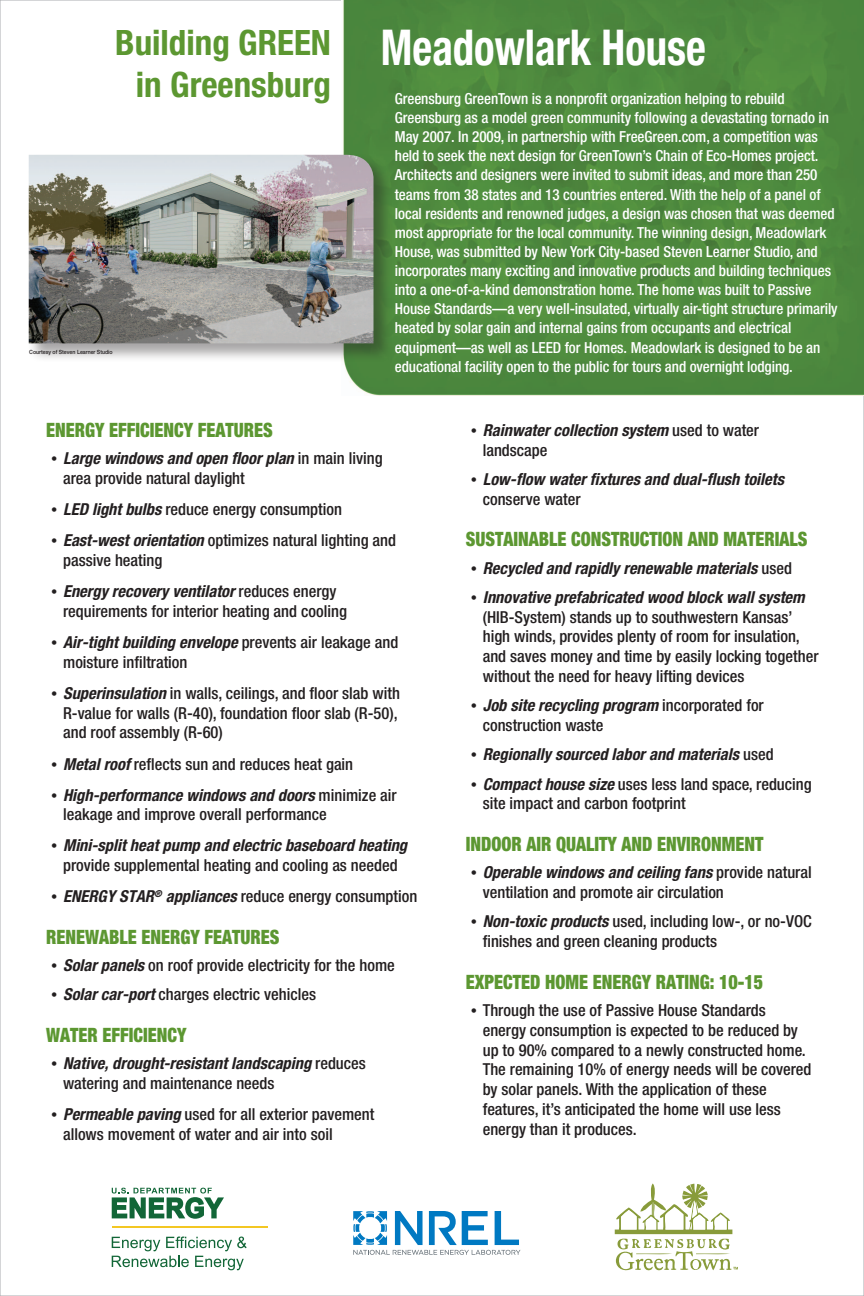
<style>
.page{position:relative;width:864px;height:1296px;background:#fff}
.page>*{position:absolute;margin:0;border:0;box-sizing:border-box;transform-origin:0 0}
.t1{font:700 condensed 49.5px "Helvetica Neue LT Std";color:#fff;scale:.86 1}
.t2{font:700 condensed 35px "Helvetica Neue LT Std";color:#5c9731}
.green_heads{font:900 condensed 19.8px "Helvetica Neue LT Std";color:#5c9731;scale:.91 1}
.t3{font:500 condensed 16.5px/19.8px "Helvetica Neue LT Std";color:#231f20}
.t4{font:italic 700 condensed 16.5px/19.8px "Helvetica Neue LT Std";color:#231f20}
.business_intro_text{font:500 condensed 15.25px/19.1px "Helvetica Neue LT Std";letter-spacing:-.005em;color:#fff}
.photo_credit{font:500 5.8px "Helvetica Neue LT Std";color:#231f20;scale:.91 1}
.s1{font-size:12.5px}
.s2{font-weight:700;font-style:italic}
.s3{font-weight:500;font-style:normal;font-size:12.5px}
.s4{font-weight:500;font-style:normal}
</style>
<div class="page">
<svg style="left:353px;top:1211px;width:168px;height:44px"></svg>
<img style="left:343px;top:0;width:521px;height:395px">
<svg style="left:112px;top:1237px;width:135px;height:33px"></svg>
<hr style="left:112px;top:1227px;width:155px;height:1px;background:#f3c723">
<svg style="left:112px;top:1188px;width:112px;height:31px"></svg>
<svg style="left:615px;top:1184px;width:123px;height:86px"></svg>
<div style="left:28px;top:154px;width:365px;height:209px;background:#231f20;opacity:.4"></div>
<img style="left:29px;top:155px;width:345px;height:188px">
<p class="t2" style="left:115px;top:21px;width:217px">Building GREEN</p>
<p class="t2" style="left:136px;top:63px;width:197px">in Greensburg</p>
<p class="photo_credit" style="left:29px;top:348px;width:93px">Courtesy of Steven Learner Studio</p>
<p class="t1" style="left:381px;top:17px;width:380px">Meadowlark House</p>
<p class="business_intro_text" style="left:395px;top:89px;width:444px">Greensburg GreenTown is a nonprofit organization helping to rebuild Greensburg as a model green community following a devastating tornado in May 2007. In 2009, in partnership with FreeGreen.com, a competition was held to seek the next design for GreenTown’s Chain of Eco-Homes project.<br>Architects and designers were invited to submit ideas, and more than 250 teams from 38 states and 13 countries entered. With the help of a panel of local residents and renowned judges, a design was chosen that was deemed most appropriate for the local community. The winning design, Meadowlark House, was submitted by New York City-based Steven Learner Studio, and incorporates many exciting and innovative products and building techniques into a one-of-a-kind demonstration home. The home was built to Passive House Standards—a very well-insulated, virtually air-tight structure primarily heated by solar gain and internal gains from occupants and electrical equipment—as well as LEED for Homes. Meadowlark is designed to be an educational facility open to the public for tours and overnight lodging.</p>
<p class="green_heads" style="left:46px;top:418px;width:251px">ENERGY EFFICIENCY FEATURES</p>
<p class="t3" style="left:63px;top:448px;width:321px;text-indent:-12px"><span class="s1">•</span> <span class="s2">Large windows and open floor plan</span> in main living area provide natural daylight</p>
<p class="t3" style="left:51px;top:499px;width:292px"><span class="s1">•</span> <span class="s2">LED light bulbs</span> reduce energy consumption</p>
<p class="t3" style="left:63px;top:530px;width:334px;text-indent:-12px"><span class="s1">•</span> <span class="s2">East-west orientation</span> optimizes natural lighting and passive heating</p>
<p class="t3" style="left:63px;top:581px;width:285px;text-indent:-12px"><span class="s1">•</span> <span class="s2">Energy recovery ventilator</span> reduces energy requirements for interior heating and cooling</p>
<p class="t3" style="left:63px;top:632px;width:337px;text-indent:-12px"><span class="s1">•</span> <span class="s2">Air-tight building envelope</span> prevents air leakage and moisture infiltration</p>
<p class="t3" style="left:63px;top:683px;width:338px;text-indent:-12px"><span class="s1">•</span> <span class="s2">Superinsulation</span> in walls, ceilings, and floor slab with<br>R-value for walls (R-40), foundation floor slab (R-50), and roof assembly (R-60)</p>
<p class="t3" style="left:51px;top:754px;width:304px"><span class="s1">•</span> <span class="s2">Metal roof</span> reflects sun and reduces heat gain</p>
<p class="t3" style="left:63px;top:785px;width:335px;text-indent:-12px"><span class="s1">•</span> <span class="s2">High-performance windows and doors</span> minimize air leakage and improve overall performance</p>
<p class="t4" style="left:51px;top:836px;width:358px;text-align:center"><span class="s3">•</span> Mini-split heat pump and electric baseboard heating <span class="s4">provide supplemental heating and cooling as needed</span></p>
<p class="t3" style="left:51px;top:886px;width:368px"><span class="s1">•</span> <span class="s2">ENERGY STAR</span><sup>®</sup> <span class="s2">appliances</span> reduce energy consumption</p>
<p class="green_heads" style="left:46px;top:924px;width:258px">RENEWABLE ENERGY FEATURES</p>
<p class="t3" style="left:51px;top:955px;width:345px"><span class="s1">•</span> <span class="s2">Solar panels</span> on roof provide electricity for the home</p>
<p class="t3" style="left:51px;top:984px;width:266px"><span class="s1">•</span> <span class="s2">Solar car-port</span> charges electric vehicles</p>
<p class="green_heads" style="left:46px;top:1023px;width:156px">WATER EFFICIENCY</p>
<p class="t4" style="left:63px;top:1054px;width:304px;text-indent:-12px"><span class="s3">•</span> Native, drought-resistant landscaping <span class="s4">reduces watering and maintenance needs</span></p>
<p class="t3" style="left:63px;top:1104px;width:313px;text-indent:-12px"><span class="s1">•</span> <span class="s2">Permeable paving</span> used for all exterior pavement allows movement of water and air into soil</p>
<p class="t4" style="left:483px;top:420px;width:278px;text-indent:-12px"><span class="s3">•</span> Rainwater collection system <span class="s4">used to water landscape</span></p>
<p class="t4" style="left:483px;top:469px;width:303px;text-indent:-12px"><span class="s3">•</span> Low-flow water fixtures and dual-flush toilets <span class="s4">conserve water</span></p>
<p class="green_heads" style="left:466px;top:527px;width:377px">SUSTAINABLE CONSTRUCTION AND MATERIALS</p>
<p class="t4" style="left:471px;top:558px;width:323px"><span class="s3">•</span> Recycled and rapidly renewable materials <span class="s4">used</span></p>
<p class="t3" style="left:483px;top:587px;width:337px;text-indent:-12px"><span class="s1">•</span> <span class="s2">Innovative prefabricated wood block wall system </span>(HIB-System) stands up to southwestern Kansas’ high winds, provides plenty of room for insulation, and saves money and time by easily locking together without the need for heavy lifting devices</p>
<p class="t3" style="left:483px;top:695px;width:283px;text-indent:-12px"><span class="s1">•</span> <span class="s2">Job site recycling program</span> incorporated for construction waste</p>
<p class="t4" style="left:471px;top:745px;width:304px"><span class="s3">•</span> Regionally sourced labor and materials <span class="s4">used</span></p>
<p class="t3" style="left:483px;top:774px;width:331px;text-indent:-12px"><span class="s1">•</span> <span class="s2">Compact house size</span> uses less land space, reducing site impact and carbon footprint</p>
<p class="green_heads" style="left:466px;top:832px;width:329px">INDOOR AIR QUALITY AND ENVIRONMENT</p>
<p class="t3" style="left:483px;top:862px;width:330px;text-indent:-12px"><span class="s1">•</span> <span class="s2">Operable windows and ceiling fans</span> provide natural ventilation and promote air circulation</p>
<p class="t3" style="left:483px;top:911px;width:330px;text-indent:-12px"><span class="s1">•</span> <span class="s2">Non-toxic products</span> used, including low-, or no-VOC finishes and green cleaning products</p>
<p class="green_heads" style="left:466px;top:969px;width:328px">EXPECTED HOME ENERGY RATING: 10-15</p>
<p class="t3" style="left:483px;top:1000px;width:330px;text-indent:-12px"><span class="s1">•</span> Through the use of Passive House Standards energy consumption is expected to be reduced by up to 90% compared to a newly constructed home.<br>The remaining 10% of energy needs will be covered by solar panels. With the application of these features, it’s anticipated the home will use less energy than it produces.</p>
</div>
